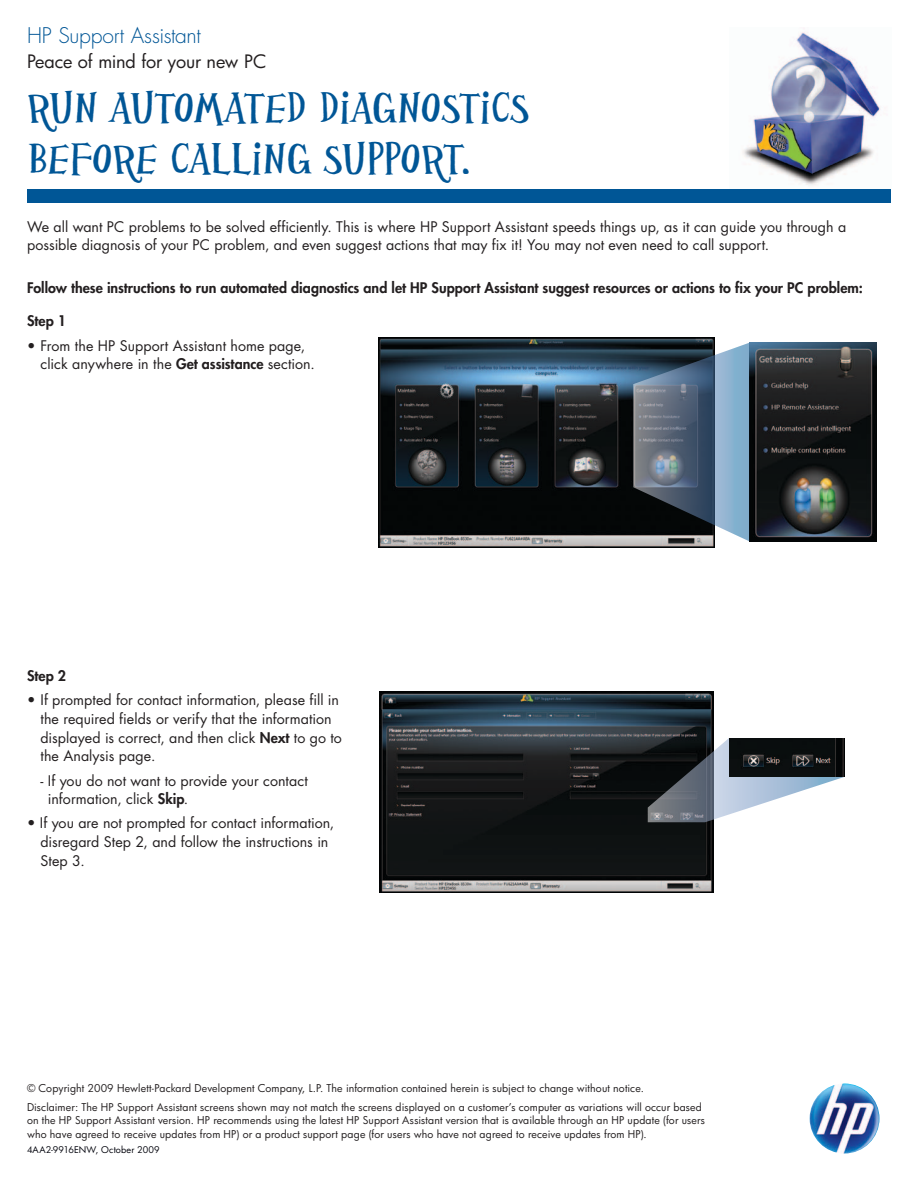
<style>
.page{position:relative;width:918px;height:1188px;background:#fff}
.page>*{position:absolute;margin:0;border:0;box-sizing:border-box;transform-origin:0 0}
.t1{font:48px/51px "HPPSG";letter-spacing:-.015em;color:#005696}
.t2{font:300 21px "Futura";letter-spacing:-.01em;color:#005696}
.t3{font:18px "HP Futura";letter-spacing:-.015em;color:#231f20}
.t4{font:14.25px/18.8px "Futura";letter-spacing:.005em;color:#231f20}
.t5{font:800 14.25px "Futura";color:#231f20}
.t6{font:10.5px/18.9px "HP Futura";letter-spacing:.01em;color:#231f20}
.t7{font:9px "HP Futura";letter-spacing:.015em;color:#01020b}
.s1{font-weight:800}
</style>
<div class="page">
<img style="left:742px;top:28px;width:139px;height:157px">
<img style="left:380px;top:691px;width:334px;height:202px">
<img style="left:379px;top:338px;width:335px;height:210px">
<img style="left:749px;top:343px;width:128px;height:198px">
<img style="left:810px;top:1084px;width:70px;height:69px;border-radius:35px">
<div style="left:27px;top:189px;width:864px;height:13px;background:#005696"></div>
<svg style="left:633px;top:343px;width:116px;height:198px;background:#5d7184"></svg>
<svg style="left:648px;top:738px;width:196px;height:84px"></svg>
<img style="left:729px;top:738px;width:116px;height:39px">
<h2 class="t2" style="left:27px;top:22px;width:175px">HP Support Assistant</h2>
<p class="t3" style="left:27px;top:49px;width:240px">Peace of mind for your new PC</p>
<h1 class="t1" style="left:27px;top:84px;width:504px">Run automated diagnostics before calling support.</h1>
<p class="t4" style="left:27px;top:217px;width:821px">We all want PC problems to be solved efficiently. This is where HP Support Assistant speeds things up, as it can guide you through a possible diagnosis of your PC problem, and even suggest actions that may fix it! You may not even need to call support.</p>
<p class="t5" style="left:27px;top:278px;width:837px">Follow these instructions to run automated diagnostics and let HP Support Assistant suggest resources or actions to fix your PC problem:</p>
<p class="t5" style="left:27px;top:312px;width:41px">Step 1</p>
<p class="t4" style="left:40px;top:336px;width:276px;text-indent:-13px">• From the HP Support Assistant home page, click anywhere in the <span class="s1">Get assistance</span> section.</p>
<p class="t5" style="left:27px;top:666px;width:41px">Step 2</p>
<p class="t4" style="left:40px;top:690px;width:303px;text-indent:-13px">• If prompted for contact information, please fill in the required fields or verify that the information displayed is correct, and then click <span class="s1">Next</span> to go to the Analysis page.</p>
<p class="t4" style="left:48px;top:771px;width:261px;text-indent:-7px">- If you do not want to provide your contact information, click <span class="s1">Skip</span>.</p>
<p class="t4" style="left:41px;top:814px;width:295px;text-indent:-13px">• If you are not prompted for contact information, disregard Step 2, and follow the instructions in<br>Step 3.</p>
<p class="t6" style="left:27px;top:1078px;width:677px">© Copyright 2009 Hewlett-Packard Development Company, L.P. The information contained herein is subject to change without notice.<br>Disclaimer: The HP Support Assistant screens shown may not match the screens displayed on a customer’s computer as variations will occur based</p>
<p class="t6" style="left:27px;top:1113px;width:680px;line-height:13.5px">on the HP Support Assistant version. HP recommends using the latest HP Support Assistant version that is available through an HP update (for users who have agreed to receive updates from HP) or a product support page (for users who have not agreed to receive updates from HP).</p>
<p class="t7" style="left:27px;top:1143px;width:134px">4AA2-9916ENW, October 2009</p>
</div>
